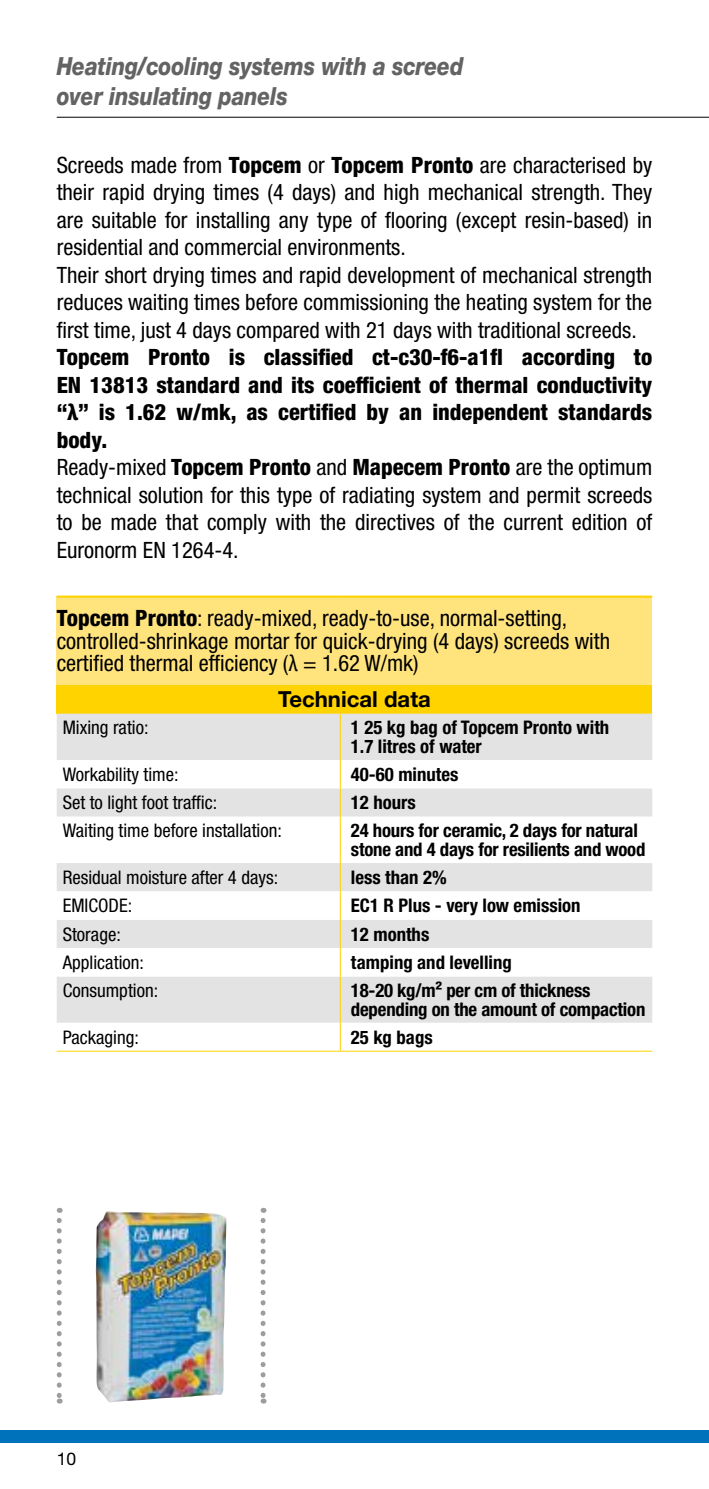
<style>
.page{position:relative;width:709px;height:1489px;background:#fff}
.page>*{position:absolute;margin:0;border:0;box-sizing:border-box;transform-origin:0 0}
.t1{font:italic 800 25px/30px "Helvetica Neue LTW1 G";letter-spacing:-.005em;color:#646363;scale:.85 1}
.t2{font:condensed 22.5px/27.5px "Helvetica Neue LTW1 G";color:#000}
.t3{font:800 condensed 22.5px/27.5px "Helvetica Neue LTW1 G";color:#000}
.t4{font:700 22.25px "Helvetica Neue LTW1 G";color:#000}
.t5{font:700 condensed 18.75px/18.8px "Helvetica Neue LTW1 G";letter-spacing:-.01em;color:#000}
.t6{font:condensed 18.75px "Helvetica Neue LTW1 G";color:#000}
.t7{font:17.5px "Helvetica Neue LTW1 G";color:#000}
.s1{font-weight:800}
.s2{font-weight:400}
</style>
<div class="page">
<div style="left:0;top:1429px;width:709px;height:13px;background:#0072bb"></div>
<hr style="left:57px;top:117px;width:652px;height:1px;background:#000">
<div style="left:57px;top:596px;width:595px;height:89px;background:#ffe47e"></div>
<div style="left:57px;top:685px;width:595px;height:28px;background:#ffd300"></div>
<div style="left:57px;top:713px;width:595px;height:47px;background:#e3e3e3"></div>
<svg style="left:57px;top:760px;width:595px;height:290px"></svg>
<hr style="left:57px;top:595px;width:283px;height:2px;background:#ffd300">
<hr style="left:340px;top:595px;width:312px;height:2px;background:#ffd300">
<hr style="left:340px;top:713px;width:1px;height:47px;background:#ffd300">
<svg style="left:340px;top:760px;width:1px;height:56px"></svg>
<hr style="left:340px;top:816px;width:1px;height:47px;background:#ffd300">
<svg style="left:340px;top:863px;width:1px;height:113px"></svg>
<hr style="left:340px;top:976px;width:1px;height:46px;background:#ffd300">
<hr style="left:57px;top:1050px;width:283px;height:1px;background:#ffd300">
<svg style="left:340px;top:1022px;width:1px;height:28px"></svg>
<hr style="left:340px;top:1050px;width:312px;height:1px;background:#ffd300">
<img style="left:96px;top:1211px;width:131px;height:191px">
<svg style="left:57px;top:1220px;width:5px;height:183px"></svg>
<svg style="left:260px;top:1220px;width:5px;height:183px"></svg>
<p class="t1" style="left:57px;top:51px;width:480px">Heating/cooling systems with a screed over insulating panels</p>
<p class="t2" style="left:57px;top:151px;width:597px">Screeds made from <span class="s1">Topcem</span> or <span class="s1">Topcem Pronto</span> are characterised by their rapid drying times (4 days) and high mechanical strength. They are suitable for installing any type of flooring (except resin-based) in residential and commercial environments.<br>Their short drying times and rapid development of mechanical strength reduces waiting times before commissioning the heating system for the first time, just 4 days compared with 21 days with traditional screeds.</p>
<p class="t3" style="left:57px;top:343px;width:597px">Topcem Pronto is classified ct-c30-f6-a1fl according to EN 13813 standard and its coefficient of thermal conductivity “λ” is 1.62 w/mk, as certified by an independent standards body.<br><span class="s2">Ready-mixed</span> Topcem Pronto <span class="s2">and</span> Mapecem Pronto <span class="s2">are the optimum technical solution for this type of radiating system and permit screeds to be made that comply with the directives of the current edition of Euronorm EN 1264-4.</span></p>
<p class="t2" style="left:57px;top:607px;width:555px;line-height:22.5px"><span class="s1">Topcem Pronto</span>: ready-mixed, ready-to-use, normal-setting, controlled-shrinkage mortar for quick-drying (4 days) screeds with certified thermal efficiency (λ = 1.62 W/mk)</p>
<p class="t4" style="left:278px;top:685px;width:154px">Technical data</p>
<p class="t6" style="left:63px;top:716px;width:87px">Mixing ratio:</p>
<p class="t5" style="left:351px;top:718px;width:260px">1 25 kg bag of Topcem Pronto with<br>1.7 litres of water</p>
<p class="t6" style="left:63px;top:763px;width:117px">Workability time:</p>
<p class="t5" style="left:351px;top:764px;width:109px">40-60 minutes</p>
<p class="t6" style="left:63px;top:791px;width:156px">Set to light foot traffic:</p>
<p class="t5" style="left:351px;top:793px;width:66px">12 hours</p>
<p class="t6" style="left:63px;top:819px;width:221px">Waiting time before installation:</p>
<p class="t5" style="left:351px;top:821px;width:296px">24 hours for ceramic, 2 days for natural stone and 4 days for resilients and wood</p>
<p class="t6" style="left:63px;top:866px;width:217px">Residual moisture after 4 days:</p>
<p class="t5" style="left:351px;top:868px;width:97px">less than 2%</p>
<p class="t6" style="left:63px;top:894px;width:71px">EMICODE:</p>
<p class="t5" style="left:351px;top:896px;width:231px">EC1 R Plus - very low emission</p>
<p class="t6" style="left:63px;top:922px;width:60px">Storage:</p>
<p class="t5" style="left:351px;top:924px;width:80px">12 months</p>
<p class="t6" style="left:63px;top:951px;width:83px">Application:</p>
<p class="t5" style="left:351px;top:953px;width:162px">tamping and levelling</p>
<p class="t6" style="left:63px;top:979px;width:97px">Consumption:</p>
<p class="t5" style="left:351px;top:981px;width:296px">18-20 kg/m² per cm of thickness depending on the amount of compaction</p>
<p class="t6" style="left:63px;top:1025px;width:78px">Packaging:</p>
<p class="t5" style="left:351px;top:1027px;width:83px">25 kg bags</p>
<p class="t7" style="left:57px;top:1447px;width:21px">10</p>
</div>
